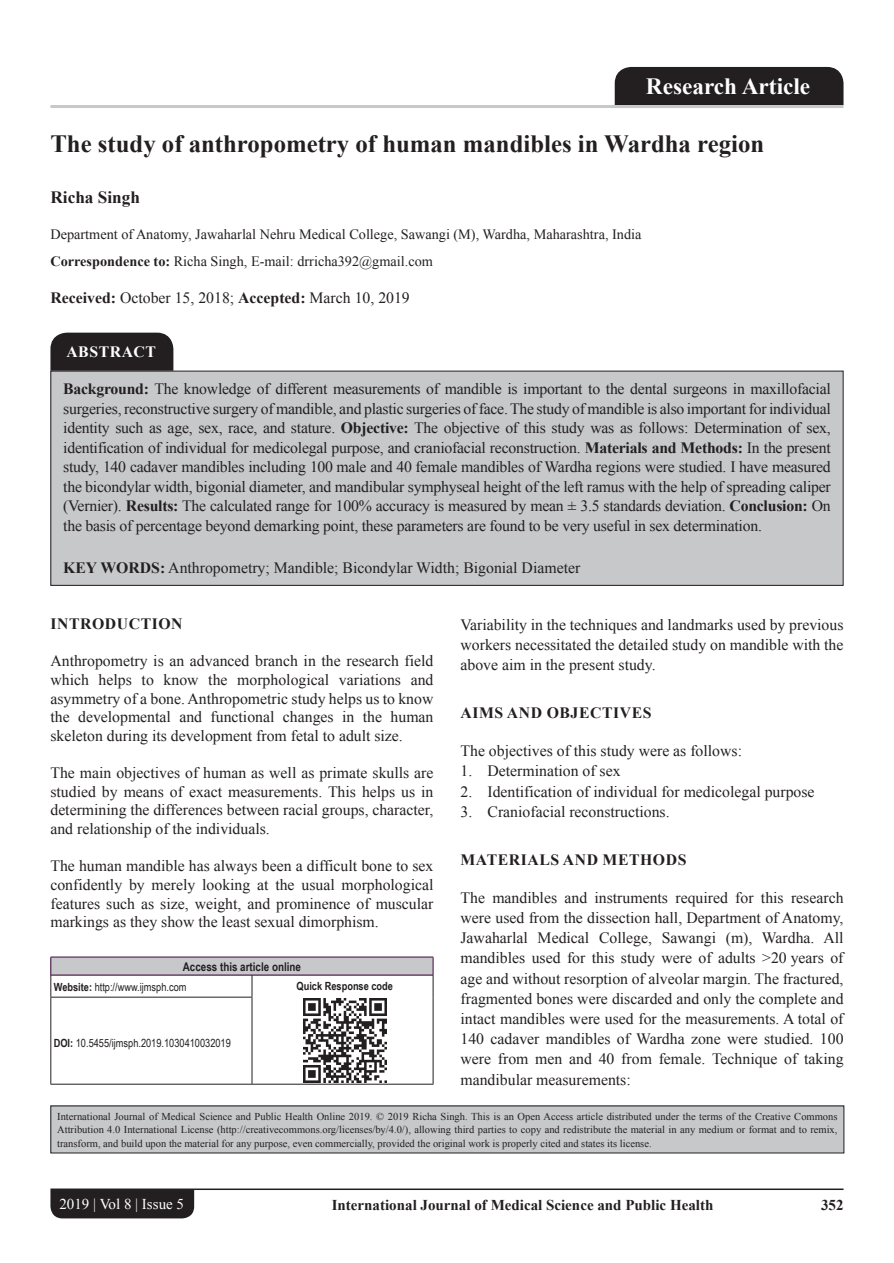
<style>
.page{position:relative;width:894px;height:1263px;background:#fff}
.page>*{position:absolute;margin:0;border:0;box-sizing:border-box;transform-origin:0 0}
.AT{font:700 24.75px "Times New Roman";color:#231f20}
.AH{font:700 23.25px "Times New Roman";color:#fff}
.AU{font:700 17.25px "Times New Roman";color:#231f20}
.TX{font:15.75px/20.2px "Times New Roman";color:#231f20;text-align:justify}
.ABS{font:15.75px/19.5px "Times New Roman";letter-spacing:-.015em;color:#231f20;text-align:justify}
.L{font:15.75px "Times New Roman";color:#231f20}
.KWD{font:15.75px "Times New Roman";color:#231f20}
.t1{font:700 15.75px "Times New Roman";letter-spacing:.035em;color:#231f20}
.TX_No_AfterSapce{font:15.75px "Times New Roman";color:#231f20}
.LL{font:15.75px "Times New Roman";color:#231f20}
.ABSH{font:700 15.75px "Times New Roman";letter-spacing:.035em;color:#fff}
.RF{font:700 15px "Times New Roman";color:#231f20}
.RF_VOL{font:15px "Times New Roman";color:#fff}
.AFF{font:14.25px "Times New Roman";color:#231f20}
.ADD{font:14.25px "Times New Roman";color:#231f20}
.AAO{font:700 12px "Arial Narrow";color:#231f20}
.Web{font:11.25px "Arial Narrow";color:#231f20}
.Web-2{font:700 11.25px "Arial Narrow";color:#231f20}
.JN_TX{font:10.5px/13.5px "Times New Roman";color:#231f20;text-align:justify}
.s1{font-weight:700}
</style>
<div class="page">
<hr style="left:50px;top:1188px;width:793px;height:2px;background:#231f20">
<div style="left:50px;top:1190px;width:144px;height:28px;background:#231f20"></div>
<div style="left:614px;top:66px;width:230px;height:40px;background:#231f20"></div>
<div style="left:51px;top:371px;width:791px;height:214px;background:#c7c8ca"></div>
<div style="left:50px;top:371px;width:793px;height:215px;border:1px solid #231f20"></div>
<svg style="left:50px;top:332px;width:124px;height:39px"></svg>
<div style="left:51px;top:1106px;width:792px;height:47px;background:#c7c8ca"></div>
<hr style="left:50px;top:105px;width:793px;height:3px;background:#c7c8ca">
<div style="left:51px;top:957px;width:382px;height:18px;background:#c7c8ca"></div>
<hr style="left:51px;top:974px;width:201px;height:1px;background:#3e083e">
<hr style="left:252px;top:974px;width:181px;height:1px;background:#3e083e">
<svg style="left:50px;top:957px;width:2px;height:39px"></svg>
<svg style="left:251px;top:975px;width:1px;height:21px"></svg>
<hr style="left:50px;top:996px;width:202px;height:1px;background:#231f20">
<hr style="left:50px;top:997px;width:1px;height:86px;background:#231f20">
<hr style="left:251px;top:997px;width:1px;height:86px;background:#231f20">
<hr style="left:50px;top:1083px;width:202px;height:1px;background:#231f20">
<svg style="left:432px;top:957px;width:1px;height:40px"></svg>
<hr style="left:432px;top:997px;width:1px;height:86px;background:#231f20">
<hr style="left:252px;top:1083px;width:181px;height:1px;background:#231f20">
<hr style="left:51px;top:956px;width:201px;height:1px;background:#3e083e">
<hr style="left:252px;top:956px;width:181px;height:1px;background:#3e083e">
<img style="left:303px;top:999px;width:83px;height:83px">
<p class="AH" style="left:645px;top:69px;width:166px">Research Article</p>
<p class="AT" style="left:50px;top:126px;width:715px">The study of anthropometry of human mandibles in Wardha region</p>
<p class="AU" style="left:50px;top:185px;width:91px">Richa Singh</p>
<p class="AFF" style="left:50px;top:224px;width:592px">Department of Anatomy, Jawaharlal Nehru Medical College, Sawangi (M), Wardha, Maharashtra, India</p>
<p class="ADD" style="left:50px;top:251px;width:384px"><span class="s1">Correspondence to:</span> Richa Singh, E-mail: drricha392@gmail.com</p>
<p class="TX" style="left:50px;top:287px;width:361px"><span class="s1">Received:</span> October 15, 2018; <span class="s1">Accepted:</span> March 10, 2019</p>
<p class="ABSH" style="left:66px;top:340px;width:91px">ABSTRACT</p>
<p class="ABS" style="left:63px;top:379px;width:769px"><span class="s1">Background:</span> The knowledge of different measurements of mandible is important to the dental surgeons in maxillofacial surgeries, reconstructive surgery of mandible, and plastic surgeries of face. The study of mandible is also important for individual identity such as age, sex, race, and stature. <span class="s1">Objective:</span> The objective of this study was as follows: Determination of sex, identification of individual for medicolegal purpose, and craniofacial reconstruction. <span class="s1">Materials and Methods:</span> In the present study, 140 cadaver mandibles including 100 male and 40 female mandibles of Wardha regions were studied. I have measured the bicondylar width, bigonial diameter, and mandibular symphyseal height of the left ramus with the help of spreading caliper (Vernier). <span class="s1">Results:</span> The calculated range for 100% accuracy is measured by mean ± 3.5 standards deviation. <span class="s1">Conclusion:</span> On the basis of percentage beyond demarking point, these parameters are found to be very useful in sex determination.</p>
<p class="KWD" style="left:63px;top:556px;width:518px"><span class="s1">KEY WORDS:</span> Anthropometry; Mandible; Bicondylar Width; Bigonial Diameter</p>
<h1 class="t1" style="left:50px;top:613px;width:134px">INTRODUCTION</h1>
<p class="TX" style="left:50px;top:651px;width:384px;line-height:18.8px">Anthropometry is an advanced branch in the research field which helps to know the morphological variations and asymmetry of a bone. Anthropometric study helps us to know the developmental and functional changes in the human skeleton during its development from fetal to adult size.</p>
<p class="TX" style="left:50px;top:763px;width:384px;line-height:18.8px">The main objectives of human as well as primate skulls are studied by means of exact measurements. This helps us in determining the differences between racial groups, character, and relationship of the individuals.</p>
<p class="TX" style="left:50px;top:856px;width:384px;line-height:18.8px">The human mandible has always been a difficult bone to sex confidently by merely looking at the usual morphological features such as size, weight, and prominence of muscular markings as they show the least sexual dimorphism.</p>
<p class="AAO" style="left:183px;top:957px;width:120px">Access this article online</p>
<p class="Web" style="left:54px;top:978px;width:134px"><span class="s1">Website:</span> http://www.ijmsph.com</p>
<p class="Web-2" style="left:296px;top:977px;width:98px">Quick Response code</p>
<p class="Web" style="left:54px;top:1034px;width:178px"><span class="s1">DOI:</span> 10.5455/ijmsph.2019.1030410032019</p>
<p class="TX" style="left:460px;top:614px;width:384px">Variability in the techniques and landmarks used by previous workers necessitated the detailed study on mandible with the above aim in the present study.</p>
<h1 class="t1" style="left:460px;top:701px;width:192px">AIMS AND OBJECTIVES</h1>
<p class="TX_No_AfterSapce" style="left:460px;top:740px;width:283px">The objectives of this study were as follows:</p>
<p class="L" style="left:460px;top:760px;width:161px">1. Determination of sex</p>
<p class="L" style="left:460px;top:780px;width:355px">2. Identification of individual for medicolegal purpose</p>
<p class="LL" style="left:460px;top:800px;width:210px">3. Craniofacial reconstructions.</p>
<h1 class="t1" style="left:460px;top:848px;width:227px">MATERIALS AND METHODS</h1>
<p class="TX" style="left:460px;top:887px;width:384px">The mandibles and instruments required for this research were used from the dissection hall, Department of Anatomy, Jawaharlal Medical College, Sawangi (m), Wardha. All mandibles used for this study were of adults &gt;20 years of age and without resorption of alveolar margin. The fractured, fragmented bones were discarded and only the complete and intact mandibles were used for the measurements. A total of 140 cadaver mandibles of Wardha zone were studied. 100 were from men and 40 from female. Technique of taking mandibular measurements:</p>
<p class="JN_TX" style="left:57px;top:1109px;width:781px">International Journal of Medical Science and Public Health Online 2019. © 2019 Richa Singh. This is an Open Access article distributed under the terms of the Creative Commons Attribution 4.0 International License (http://creativecommons.org/licenses/by/4.0/), allowing third parties to copy and redistribute the material in any medium or format and to remix, transform, and build upon the material for any purpose, even commercially, provided the original work is properly cited and states its license.</p>
<p class="RF_VOL" style="left:59px;top:1193px;width:126px">2019 | Vol 8 | Issue 5</p>
<p class="RF" style="left:331px;top:1194px;width:383px">International Journal of Medical Science and Public Health</p>
<p class="RF" style="left:820px;top:1194px;width:24px">352</p>
</div>
